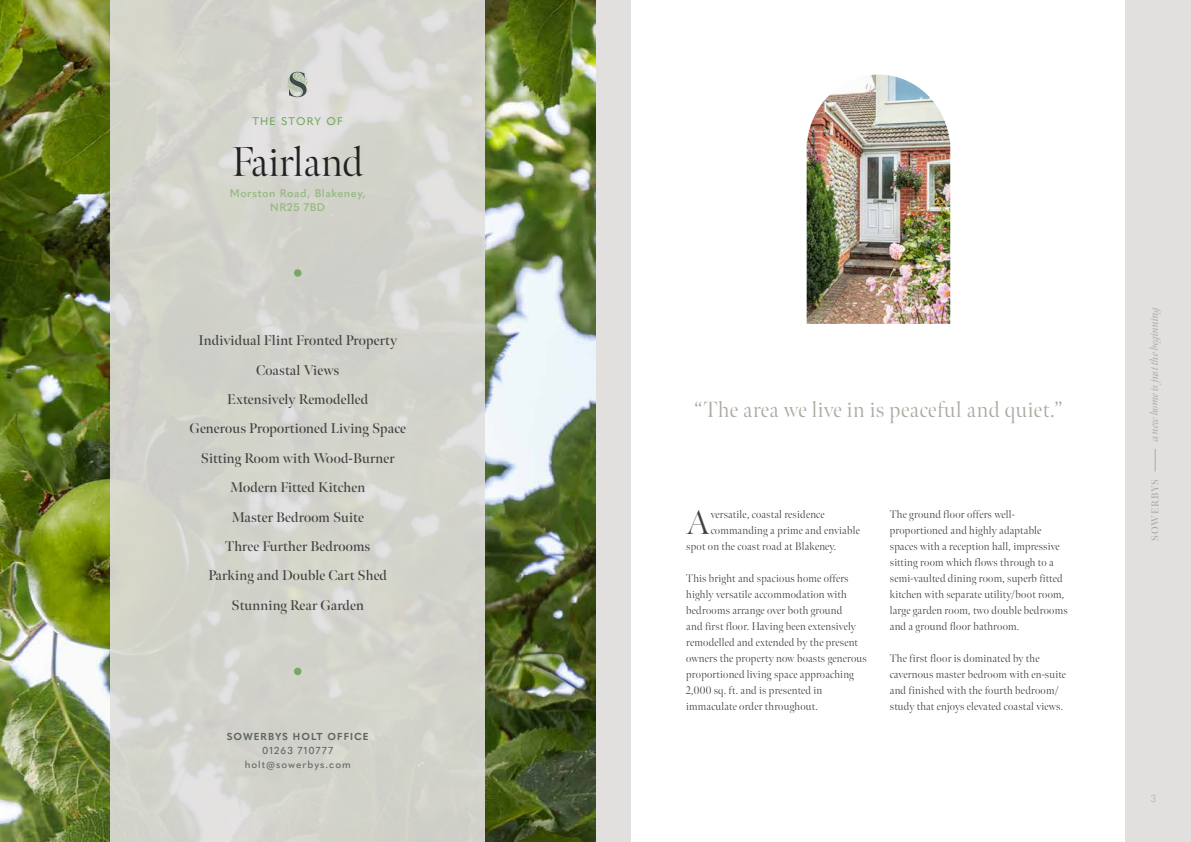
<style>
.page{position:relative;width:1191px;height:842px;background:#fff}
.page>*{position:absolute;margin:0;border:0;box-sizing:border-box;transform-origin:0 0}
.t1{font:300 41.5px "Meno Banner";color:#222223}
.t2{font:300 34px "Meno Banner";color:#434141}
.t3{font:300 22px "Meno Banner";letter-spacing:.025em;color:#ada8a0}
.t4{font:600 14px/29.3px "Meno Banner";letter-spacing:.01em;color:#434141;text-align:center}
.t5{font:300 11px/16px "Meno Banner";letter-spacing:.02em;color:#434141}
.t6{font:600 11px/14px "Quasimoda";letter-spacing:.05em;color:#96ba81;text-align:center}
.t7{font:italic 11px "Meno Banner";letter-spacing:-.01em;color:#ada8a0}
.t8{font:500 11px "Quasimoda";letter-spacing:.1em;color:#76aa62}
.t9{font:500 10px/14px "Quasimoda";letter-spacing:.1em;color:#5e6662;text-align:center}
.t10{font:700 10px "Quasimoda";letter-spacing:.1em;color:#5e6662}
.t11{font:600 10px "Meno Banner";letter-spacing:.08em;color:#ada8a0}
.t12{font:300 10px "Quasimoda";color:#ada8a0}
</style>
<div class="page">
<div style="left:595px;top:0;width:596px;height:842px;background:#e2e0df"></div>
<svg style="left:1155px;top:449px;width:1px;height:22px"></svg>
<img style="left:0;top:0;width:595px;height:842px">
<svg style="left:111px;top:0;width:374px;height:842px;background:#d4d4cd"></svg>
<div style="left:294px;top:269px;width:7px;height:8px;background:#76aa62;border-radius:50%"></div>
<div style="left:294px;top:668px;width:7px;height:7px;background:#76aa62;border-radius:50%"></div>
<svg style="left:287px;top:72px;width:21px;height:25px"></svg>
<div style="left:631px;top:0;width:494px;height:842px;background:#fff"></div>
<img style="left:806px;top:75px;width:144px;height:249px">
<p class="t8" style="left:252px;top:113px;width:92px">THE STORY OF</p>
<h1 class="t1" style="left:232px;top:137px;width:133px">Fairland</h1>
<p class="t6" style="left:230px;top:186px;width:137px">Morston Road, Blakeney,<br>NR25 7BD</p>
<p class="t4" style="left:190px;top:326px;width:218px">Individual Flint Fronted Property<br>Coastal Views<br>Extensively Remodelled<br>Generous Proportioned Living Space<br>Sitting Room with Wood-Burner<br>Modern Fitted Kitchen<br>Master Bedroom Suite<br>Three Further Bedrooms<br>Parking and Double Cart Shed<br>Stunning Rear Garden</p>
<p class="t10" style="left:227px;top:728px;width:143px">SOWERBYS HOLT OFFICE</p>
<p class="t9" style="left:245px;top:742px;width:107px">01263 710777 holt@sowerbys.com</p>
<h3 class="t3" style="left:694px;top:396px;width:370px">“The area we live in is peaceful and quiet.”</h3>
<h2 class="t2" style="left:686px;top:502px;width:25px">A</h2>
<p class="t5" style="left:710px;top:506px;width:115px">versatile, coastal residence</p>
<p class="t5" style="left:710px;top:522px;width:151px">commanding a prime and enviable</p>
<p class="t5" style="left:686px;top:538px;width:151px">spot on the coast road at Blakeney.</p>
<p class="t5" style="left:686px;top:570px;width:182px">This bright and spacious home offers highly versatile accommodation with bedrooms arrange over both ground<br>and first floor. Having been extensively remodelled and extended by the present owners the property now boasts generous proportioned living space approaching 2,000 sq. ft. and is presented in immaculate order throughout.</p>
<p class="t5" style="left:889px;top:507px;width:179px">The ground floor offers well&shy;proportioned and highly adaptable spaces with a reception hall, impressive sitting room which flows through to a semi-vaulted dining room, superb fitted kitchen with separate utility/boot room, large garden room, two double bedrooms and a ground floor bathroom.</p>
<p class="t5" style="left:889px;top:651px;width:178px">The first floor is dominated by the cavernous master bedroom with en-suite and finished with the fourth bedroom/ study that enjoys elevated coastal views.</p>
<p class="t7" style="left:1147px;top:441px;width:138px;rotate:-90deg">a new home is just the beginning</p>
<p class="t11" style="left:1149px;top:541px;width:63px;rotate:-90deg">SOWERBYS</p>
<p class="t12" style="left:1150px;top:791px;width:7px">3</p>
</div>
